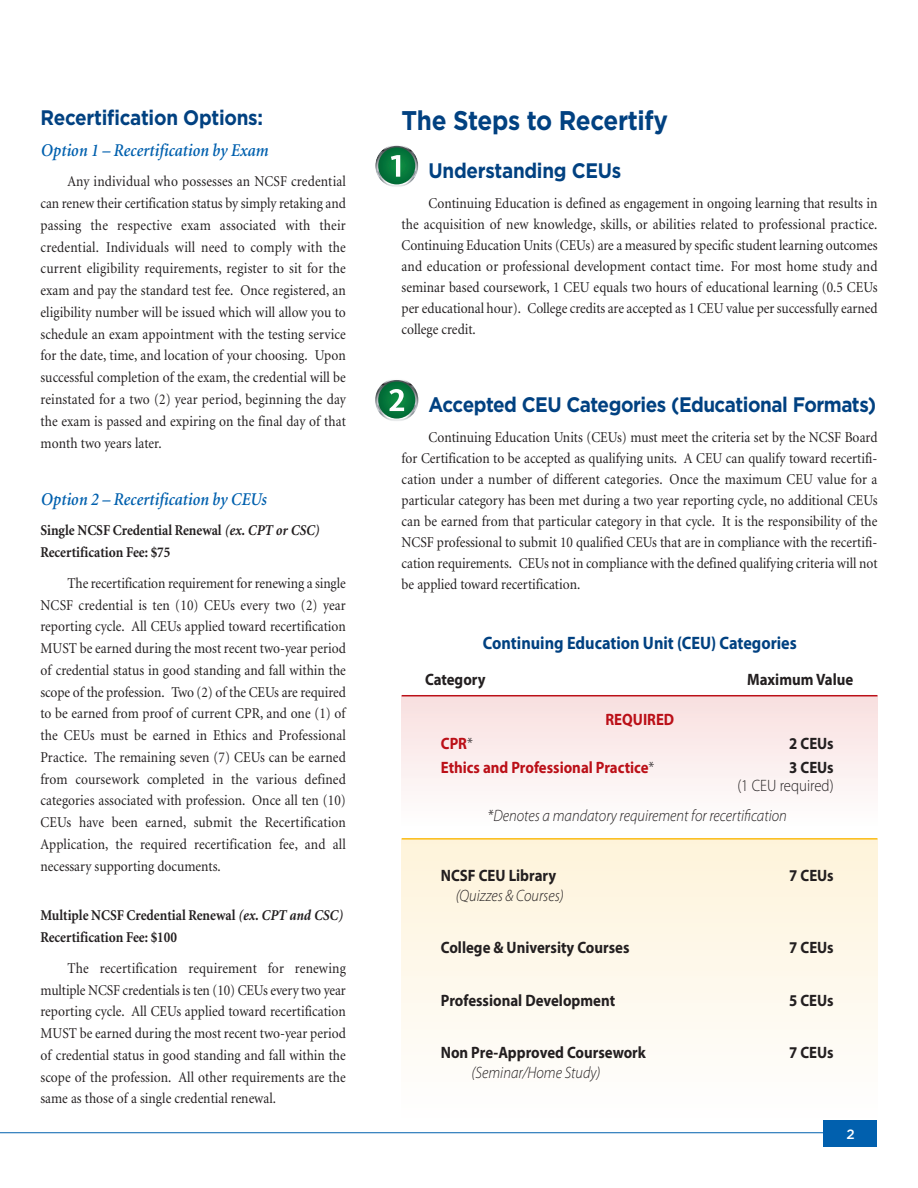
<style>
.page{position:relative;width:918px;height:1188px;background:#fff}
.page>*{position:absolute;margin:0;border:0;box-sizing:border-box;transform-origin:0 0}
.t1{font:700 27px "Gotham";letter-spacing:-.015em;color:#014181;scale:.9 1}
.t2{font:700 21px "Gotham";letter-spacing:-.025em;color:#014181;scale:.9 1}
.t3{font:italic 600 18px "Minion";color:#0160ae;scale:.9 1}
.t4{font:700 18px "Myriad Pro";color:#014181;scale:.9 1}
.t5{font:700 16.5px "Myriad Pro";color:#231f20;scale:.9 1}
.t6{font:italic 300 16.5px "Myriad Pro";color:#231f20;scale:.9 1}
.t7{font:700 16.5px "Myriad Pro";color:#bb1018;scale:.9 1}
.t8{font:300 16.5px "Myriad Pro";color:#231f20;scale:.9 1}
.t9{font:15px/21.8px "Minion";color:#231f20;text-align:justify;scale:.9 1}
.t10{font:700 15px/21.8px "Minion";color:#231f20;scale:.9 1}
.t11{font:500 13.5px "Gotham";color:#fff}
.s1{font-style:italic}
.s2{font-weight:300;color:#231f20}
</style>
<div class="page">
<div style="left:402px;top:696px;width:475px;height:130px;background:linear-gradient(to bottom,#f8dfdf,#fefefe)"></div>
<div style="left:402px;top:839px;width:475px;height:281px;background:linear-gradient(to bottom,#fef3da,#fefefe)"></div>
<hr style="left:0;top:1132px;width:850px;height:1px;background:#0160ae">
<div style="left:824px;top:1120px;width:54px;height:28px;background:#0160ae"></div>
<svg style="left:375px;top:144px;width:43px;height:44px"></svg>
<svg style="left:377px;top:146px;width:40px;height:40px"></svg>
<svg style="left:378px;top:147px;width:37px;height:37px"></svg>
<svg style="left:391px;top:155px;width:9px;height:22px"></svg>
<svg style="left:375px;top:378px;width:43px;height:44px"></svg>
<svg style="left:377px;top:380px;width:40px;height:40px"></svg>
<svg style="left:378px;top:382px;width:37px;height:37px"></svg>
<svg style="left:389px;top:389px;width:15px;height:22px"></svg>
<hr style="left:402px;top:695px;width:475px;height:1px;background:#bb1018">
<hr style="left:402px;top:838px;width:475px;height:2px;background:#fbbb13">
<h2 class="t2" style="left:41px;top:110px;width:249px">Recertification Options:</h2>
<p class="t3" style="left:41px;top:143px;width:254px">Option 1 – Recertification by Exam</p>
<p class="t9" style="left:41px;top:172px;width:341px;text-indent:27px">Any individual who possesses an NCSF credential can renew their certification status by simply retaking and passing the respective exam associated with their credential. Individuals will need to comply with the current eligibility requirements, register to sit for the exam and pay the standard test fee. Once registered, an eligibility number will be issued which will allow you to schedule an exam appointment with the testing service for the date, time, and location of your choosing. Upon successful completion of the exam, the credential will be reinstated for a two (2) year period, beginning the day the exam is passed and expiring on the final day of that month two years later.</p>
<p class="t3" style="left:41px;top:492px;width:252px">Option 2 – Recertification by CEUs</p>
<p class="t10" style="left:41px;top:521px;width:311px">Single NCSF Credential Renewal <span class="s1">(ex. CPT or CSC)<br></span>Recertification Fee: $75</p>
<p class="t9" style="left:41px;top:573px;width:341px;text-indent:27px">The recertification requirement for renewing a single NCSF credential is ten (10) CEUs every two (2) year reporting cycle. All CEUs applied toward recertification MUST be earned during the most recent two-year period of credential status in good standing and fall within the scope of the profession. Two (2) of the CEUs are required to be earned from proof of current CPR, and one (1) of the CEUs must be earned in Ethics and Professional Practice. The remaining seven (7) CEUs can be earned from coursework completed in the various defined categories associated with profession. Once all ten (10)<br>CEUs have been earned, submit the Recertification Application, the required recertification fee, and all necessary supporting documents.</p>
<p class="t10" style="left:41px;top:906px;width:337px">Multiple NCSF Credential Renewal <span class="s1">(ex. CPT and CSC)<br></span>Recertification Fee: $100</p>
<p class="t9" style="left:40px;top:958px;width:341px;text-indent:27px">The recertification requirement for renewing multiple NCSF credentials is ten (10) CEUs every two year reporting cycle. All CEUs applied toward recertification MUST be earned during the most recent two-year period of credential status in good standing and fall within the scope of the profession. All other requirements are the same as those of a single credential renewal.</p>
<h1 class="t1" style="left:402px;top:111px;width:298px">The Steps to Recertify</h1>
<h2 class="t2" style="left:429px;top:163px;width:216px">Understanding CEUs</h2>
<p class="t9" style="left:402px;top:194px;width:530px;line-height:21px;text-indent:27px">Continuing Education is defined as engagement in ongoing learning that results in the acquisition of new knowledge, skills, or abilities related to professional practice.<br>Continuing Education Units (CEUs) are a measured by specific student learning outcomes and education or professional development contact time. For most home study and seminar based coursework, 1 CEU equals two hours of educational learning (0.5 CEUs per educational hour). College credits are accepted as 1 CEU value per successfully earned college credit.</p>
<h2 class="t2" style="left:429px;top:397px;width:499px">Accepted CEU Categories (Educational Formats)</h2>
<p class="t9" style="left:402px;top:427px;width:530px;line-height:21px;text-indent:27px">Continuing Education Units (CEUs) must meet the criteria set by the NCSF Board for Certification to be accepted as qualifying units. A CEU can qualify toward recertifi&shy;cation under a number of different categories. Once the maximum CEU value for a particular category has been met during a two year reporting cycle, no additional CEUs can be earned from that particular category in that cycle. It is the responsibility of the NCSF professional to submit 10 qualified CEUs that are in compliance with the recertifi&shy;cation requirements. CEUs not in compliance with the defined qualifying criteria will not be applied toward recertification.</p>
<p class="t4" style="left:483px;top:636px;width:350px">Continuing Education Unit (CEU) Categories</p>
<p class="t5" style="left:425px;top:673px;width:69px">Category</p>
<p class="t5" style="left:747px;top:673px;width:119px">Maximum Value</p>
<p class="t7" style="left:606px;top:713px;width:78px">REQUIRED</p>
<p class="t7" style="left:441px;top:737px;width:37px">CPR<span class="s2">*</span></p>
<p class="t5" style="left:789px;top:737px;width:51px">2 CEUs</p>
<p class="t7" style="left:441px;top:761px;width:239px">Ethics and Professional Practice<span class="s2">*</span></p>
<p class="t5" style="left:789px;top:761px;width:51px">3 CEUs</p>
<p class="t8" style="left:737px;top:779px;width:108px">(1 CEU required)</p>
<p class="t6" style="left:488px;top:809px;width:334px">*Denotes a mandatory requirement for recertification</p>
<p class="t5" style="left:441px;top:869px;width:130px">NCSF CEU Library</p>
<p class="t5" style="left:789px;top:869px;width:51px">7 CEUs</p>
<p class="t6" style="left:456px;top:889px;width:122px">(Quizzes &amp; Courses)</p>
<p class="t5" style="left:441px;top:941px;width:211px">College &amp; University Courses</p>
<p class="t5" style="left:789px;top:941px;width:51px">7 CEUs</p>
<p class="t5" style="left:441px;top:994px;width:195px">Professional Development</p>
<p class="t5" style="left:789px;top:994px;width:51px">5 CEUs</p>
<p class="t5" style="left:441px;top:1046px;width:229px">Non Pre-Approved Coursework</p>
<p class="t5" style="left:789px;top:1046px;width:51px">7 CEUs</p>
<p class="t6" style="left:472px;top:1066px;width:145px">(Seminar/Home Study)</p>
<p class="t11" style="left:846px;top:1126px;width:10px">2</p>
</div>
